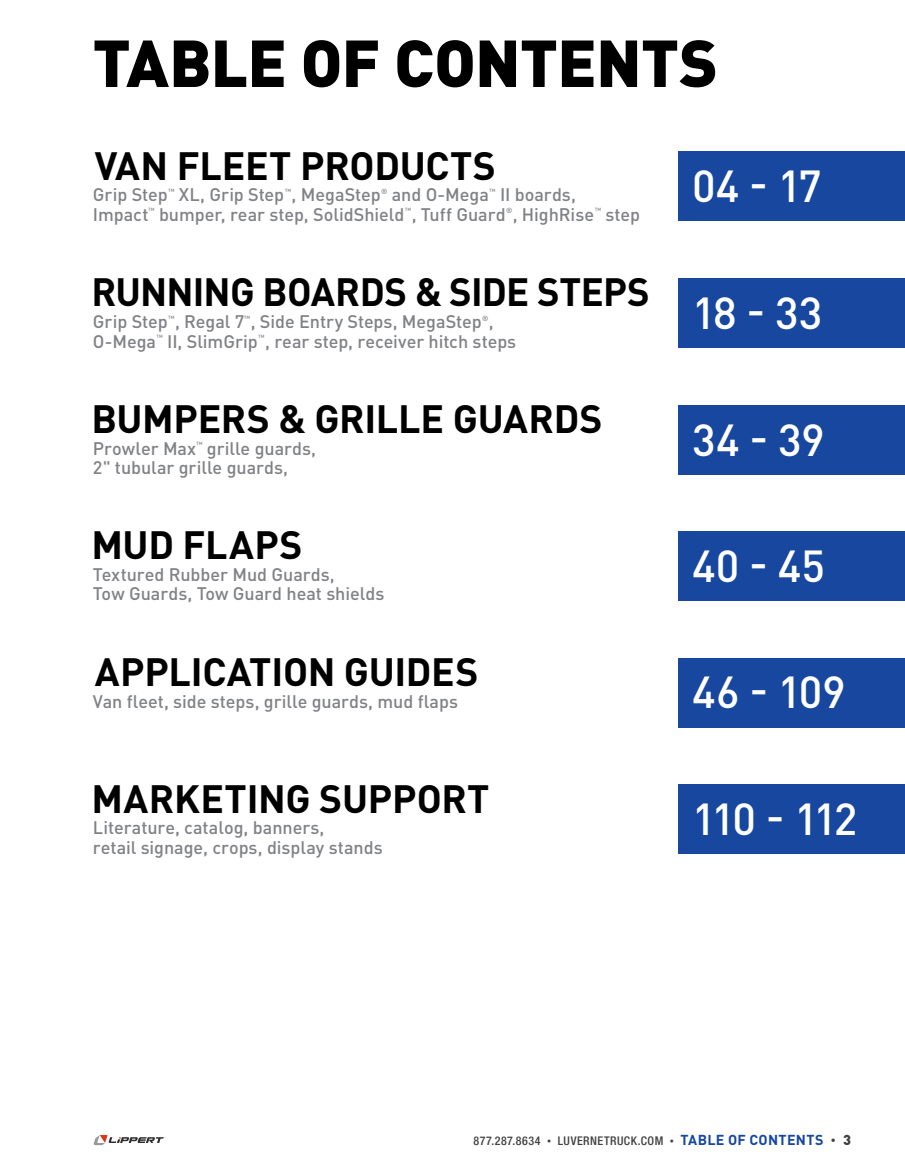
<style>
.page{position:relative;width:905px;height:1175px;background:#fff}
.page>*{position:absolute;margin:0;border:0;box-sizing:border-box;transform-origin:0 0}
.t1{font:900 65.25px "DINOT";letter-spacing:-.015em;color:#000}
.t2{font:500 44.25px "DINOT";letter-spacing:-.01em;color:#fff}
.t3{font:700 39px "DINOT";letter-spacing:-.01em;color:#000}
.t4{font:500 18px/19.5px "DINOT";letter-spacing:-.005em;color:#808285}
.t5{font:500 condensed 12px "Helvetica Neue LT Std";letter-spacing:.045em;color:#414042}
.t6{font:500 7.35px "DINOT";color:#808285}
.s1{font-size:8.25px}
.s2{font-family:"DINOT";font-weight:700;font-stretch:normal;font-size:14.25px;color:#17479e}
.s3{font-family:"DINOT";font-weight:900;font-stretch:normal;font-size:10.5px}
.s4{font-family:"DINOT";font-weight:900;font-stretch:normal;font-size:14.25px}
</style>
<div class="page">
<div style="left:678px;top:658px;width:226px;height:69px;background:#17479e"></div>
<div style="left:678px;top:531px;width:226px;height:69px;background:#17479e"></div>
<div style="left:678px;top:405px;width:226px;height:69px;background:#17479e"></div>
<div style="left:678px;top:278px;width:226px;height:69px;background:#17479e"></div>
<div style="left:678px;top:152px;width:226px;height:69px;background:#17479e"></div>
<div style="left:678px;top:785px;width:226px;height:69px;background:#17479e"></div>
<svg style="left:93px;top:1135px;width:72px;height:10px"></svg>
<h1 class="t1" style="left:93px;top:11px;width:627px">TABLE OF CONTENTS</h1>
<h3 class="t3" style="left:95px;top:135px;width:402px">VAN FLEET PRODUCTS</h3>
<p class="t4" style="left:93px;top:183px;width:76px">Grip Step</p>
<p class="t6" style="left:168px;top:185px;width:8px">™</p>
<p class="t4" style="left:179px;top:183px;width:203px">XL, Grip Step , MegaStep</p>
<p class="t6" style="left:285px;top:185px;width:8px">™</p>
<p class="t6" style="left:381px;top:185px;width:8px">®</p>
<p class="t4" style="left:392px;top:183px;width:99px">and O-Mega</p>
<p class="t6" style="left:489px;top:185px;width:8px">™</p>
<p class="t4" style="left:500px;top:183px;width:77px">II boards,</p>
<p class="t4" style="left:93px;top:203px;width:57px">Impact</p>
<p class="t6" style="left:148px;top:205px;width:8px">™</p>
<p class="t4" style="left:159px;top:203px;width:436px">bumper, rear step, SolidShield , Tuff Guard , HighRise</p>
<p class="t6" style="left:405px;top:205px;width:8px">™</p>
<p class="t6" style="left:506px;top:205px;width:8px">®</p>
<p class="t6" style="left:594px;top:205px;width:8px">™</p>
<p class="t4" style="left:605px;top:203px;width:36px">step</p>
<h3 class="t3" style="left:91px;top:262px;width:560px">RUNNING BOARDS &amp; SIDE STEPS</h3>
<p class="t4" style="left:93px;top:310px;width:402px">Grip Step , Regal 7 , Side Entry Steps, MegaStep ,</p>
<p class="t6" style="left:168px;top:312px;width:8px">™</p>
<p class="t6" style="left:244px;top:312px;width:8px">™</p>
<p class="t6" style="left:482px;top:312px;width:8px">®</p>
<p class="t4" style="left:93px;top:330px;width:65px">O-Mega</p>
<p class="t6" style="left:156px;top:332px;width:8px">™</p>
<p class="t4" style="left:167px;top:330px;width:350px">II, SlimGrip , rear step, receiver hitch steps</p>
<p class="t6" style="left:258px;top:332px;width:8px">™</p>
<h3 class="t3" style="left:91px;top:388px;width:512px">BUMPERS &amp; GRILLE GUARDS</h3>
<p class="t4" style="left:93px;top:437px;width:225px;text-indent:114px">grille guards,<br>2" tubular grille guards,</p>
<p class="t4" style="left:93px;top:437px;width:105px">Prowler Max</p>
<p class="t6" style="left:196px;top:439px;width:8px">™</p>
<h3 class="t3" style="left:91px;top:514px;width:213px">MUD FLAPS</h3>
<p class="t4" style="left:93px;top:563px;width:293px">Textured Rubber Mud Guards,<br>Tow Guards, Tow Guard heat shields</p>
<h3 class="t3" style="left:95px;top:641px;width:385px">APPLICATION GUIDES</h3>
<p class="t4" style="left:93px;top:689px;width:366px">Van fleet, side steps, grille guards, mud flaps</p>
<h3 class="t3" style="left:91px;top:768px;width:399px">MARKETING SUPPORT</h3>
<p class="t4" style="left:93px;top:816px;width:291px">Literature, catalog, banners,<br>retail signage, crops, display stands</p>
<h2 class="t2" style="left:692px;top:152px;width:131px">04 - 17</h2>
<h2 class="t2" style="left:692px;top:279px;width:132px">18 - 33</h2>
<h2 class="t2" style="left:692px;top:405px;width:134px">34 - 39</h2>
<h2 class="t2" style="left:692px;top:531px;width:134px">40 - 45</h2>
<h2 class="t2" style="left:692px;top:658px;width:155px">46 - 109</h2>
<h2 class="t2" style="left:692px;top:785px;width:167px">110 - 112</h2>
<p class="t5" style="left:473px;top:1133px;width:379px">877.287.8634 <span class="s1">•</span> LUVERNETRUCK.COM <span class="s1">•</span> <span class="s2">TABLE OF CONTENTS</span> <span class="s3">•</span> <span class="s4">3</span></p>
</div>
